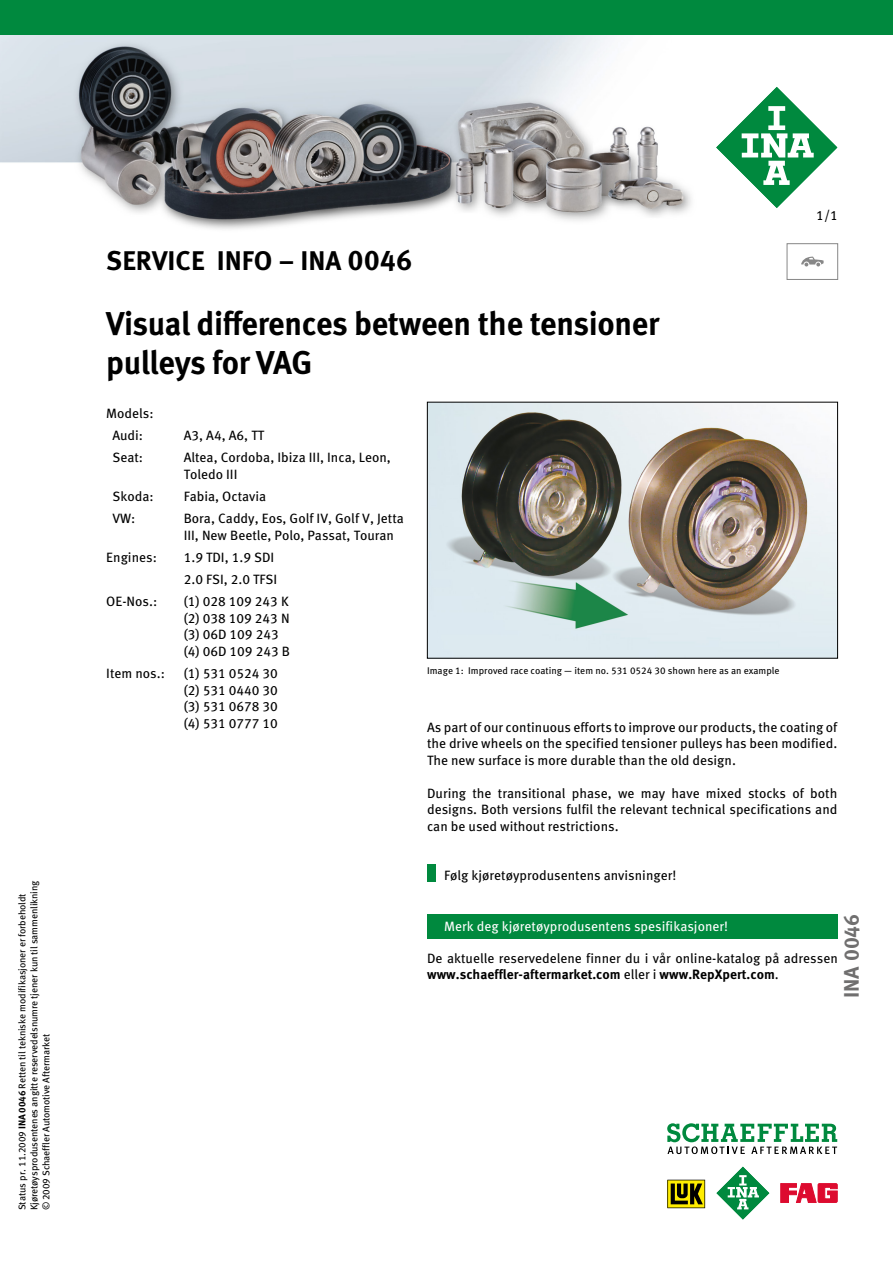
<style>
.page{position:relative;width:893px;height:1263px;background:#fff}
.page>*{position:absolute;margin:0;border:0;box-sizing:border-box;transform-origin:0 0}
.t1{font:700 33px/39.6px "Meta Pro";letter-spacing:-.01em;color:#000}
.t2{font:700 27px "Meta Pro";color:#000}
.t3{font:700 21px "Meta Pro";color:#706f6f}
.t4{font:13.5px/16.5px "Meta Pro";color:#000}
.t5{font:13.5px "Meta Pro";color:#fff}
.t6{font:9.75px/12px "Meta Pro";letter-spacing:-.01em;color:#000}
.s1{font-weight:700}
.s2{font-size:28.5px}
</style>
<div class="page">
<img style="left:0;top:34px;width:893px;height:195px">
<img style="left:429px;top:404px;width:407px;height:252px">
<div style="left:427px;top:402px;width:411px;height:256px;border:1px solid #000"></div>
<div style="left:427px;top:914px;width:411px;height:24px;background:#00893e"></div>
<div style="left:427px;top:864px;width:9px;height:17px;background:#00893e"></div>
<svg style="left:667px;top:1180px;width:38px;height:28px"></svg>
<svg style="left:781px;top:1183px;width:56px;height:19px"></svg>
<svg style="left:716px;top:1166px;width:54px;height:54px"></svg>
<svg style="left:667px;top:1123px;width:170px;height:31px"></svg>
<svg style="left:715px;top:85px;width:124px;height:124px"></svg>
<div style="left:0;top:0;width:893px;height:34px;background:#00893e"></div>
<div style="left:787px;top:243px;width:51px;height:37px;border:1px solid #878787"></div>
<svg style="left:801px;top:257px;width:23px;height:9px"></svg>
<p class="t6" style="left:15px;top:1210px;width:332px;rotate:-90deg">Status pr. 11.2009 <span class="s1">INA 0046</span> Retten til tekniske modifikasjoner er forbeholdt<br>Kjøretøysprodusentenes angitte reservedelsnumre tjener kun til sammenlikning © 2009 Schaeffler Automotive Aftermarket</p>
<h2 class="t2" style="left:106px;top:239px;width:308px">SERVICE INFO – INA <span class="s2">0046</span></h2>
<h1 class="t1" style="left:106px;top:301px;width:555px">Visual differences between the tensioner pulleys for VAG</h1>
<p class="t4" style="left:106px;top:401px;width:49px;line-height:22.2px;text-align:center">Models:<br>Audi:</p>
<p class="t4" style="left:184px;top:426px;width:82px">A3, A4, A6, TT</p>
<p class="t4" style="left:816px;top:206px;width:23px">1/1</p>
<p class="t4" style="left:112px;top:449px;width:32px">Seat:</p>
<p class="t4" style="left:184px;top:449px;width:209px">Altea, Cordoba, Ibiza III, Inca, Leon,<br>Toledo III</p>
<p class="t4" style="left:112px;top:487px;width:43px">Skoda:</p>
<p class="t4" style="left:184px;top:487px;width:84px">Fabia, Octavia</p>
<p class="t4" style="left:112px;top:509px;width:25px">VW:</p>
<p class="t4" style="left:184px;top:509px;width:222px">Bora, Caddy, Eos, Golf IV, Golf V, Jetta<br>III, New Beetle, Polo, Passat, Touran</p>
<p class="t4" style="left:106px;top:548px;width:52px">Engines:</p>
<p class="t4" style="left:184px;top:545px;width:95px;line-height:22.2px">1.9 TDI, 1.9 SDI<br>2.0 FSI, 2.0 TFSI</p>
<p class="t4" style="left:106px;top:592px;width:52px">OE-Nos.:</p>
<p class="t4" style="left:184px;top:592px;width:108px">(1) 028 109 243 K (2) 038 109 243 N (3) 06D 109 243 (4) 06D 109 243 B</p>
<p class="t4" style="left:106px;top:664px;width:60px">Item nos.:</p>
<p class="t4" style="left:184px;top:664px;width:96px;text-align:justify">(1) 531 0524 30 (2) 531 0440 30 (3) 531 0678 30 (4) 531 0777 10</p>
<p class="t6" style="left:427px;top:664px;width:354px">Image 1: Improved race coating — item no. 531 0524 30 shown here as an example</p>
<p class="t4" style="left:427px;top:718px;width:412px;text-align:justify">As part of our continuous efforts to improve our products, the coating of the drive wheels on the specified tensioner pulleys has been modified.<br>The new surface is more durable than the old design.</p>
<p class="t4" style="left:427px;top:784px;width:412px;text-align:justify">During the transitional phase, we may have mixed stocks of both designs. Both versions fulfil the relevant technical specifications and can be used without restrictions.</p>
<p class="t4" style="left:444px;top:866px;width:234px">Følg kjøretøyprodusentens anvisninger!</p>
<h3 class="t3" style="left:835px;top:998px;width:86px;rotate:-90deg">INA 0046</h3>
<p class="t5" style="left:444px;top:916px;width:285px">Merk deg kjøretøyprodusentens spesifikasjoner!</p>
<p class="t4" style="left:427px;top:949px;width:412px">De aktuelle reservedelene finner du i vår online-katalog på adressen <span class="s1">www.schaeffler-aftermarket.com</span> eller i <span class="s1">www.RepXpert.com</span>.</p>
</div>
